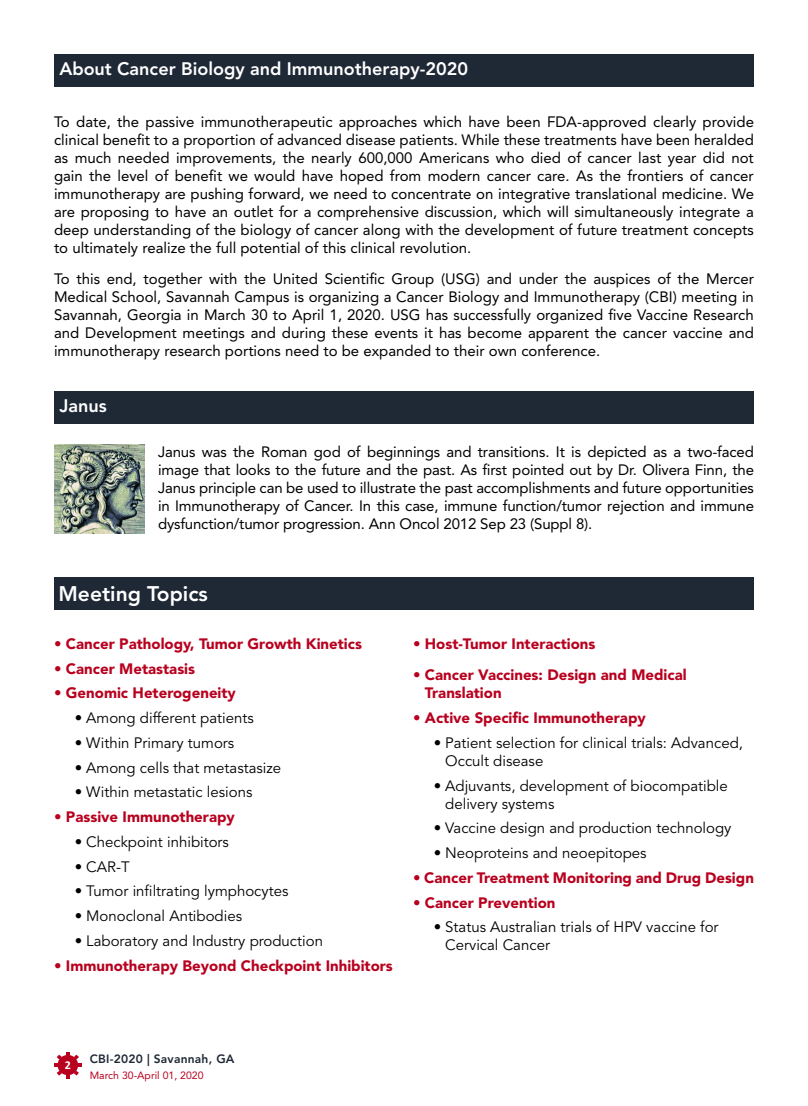
<style>
.page{position:relative;width:808px;height:1106px;background:#fff}
.page>*{position:absolute;margin:0;border:0;box-sizing:border-box;transform-origin:0 0}
.t1{font:800 21px "Avenir LT Std";color:#fff}
.t2{font:800 18px "Avenir LT Std";color:#fff}
.t3{font:15px/18px "Avenir LT Std";color:#000;text-align:justify}
.t4{font:15px/18px "Avenir LT Std";color:#000}
.t5{font:900 15px/18px "Avenir LT Std";color:#b8001f}
.t6{font:800 12px "Avenir LT Std";letter-spacing:.02em;color:#1f2936}
.t7{font:700 12px "Calibri";color:#fff}
.t8{font:10.5px "Avenir LT Std";color:#b8001f}
.s1{font-weight:300}
</style>
<div class="page">
<div style="left:54px;top:54px;width:700px;height:32px;background:#1f2936"></div>
<div style="left:54px;top:391px;width:700px;height:32px;background:#1f2936"></div>
<div style="left:54px;top:577px;width:700px;height:33px;background:#1f2936"></div>
<svg style="left:54px;top:1052px;width:28px;height:26px"></svg>
<div style="left:58px;top:1055px;width:20px;height:20px;background:#b8001f;border-radius:50%"></div>
<img style="left:54px;top:444px;width:90px;height:89px">
<p class="t2" style="left:59px;top:58px;width:410px">About Cancer Biology and Immunotherapy-2020</p>
<p class="t3" style="left:54px;top:113px;width:701px">To date, the passive immunotherapeutic approaches which have been FDA-approved clearly provide clinical benefit to a proportion of advanced disease patients. While these treatments have been heralded as much needed improvements, the nearly 600,000 Americans who died of cancer last year did not gain the level of benefit we would have hoped from modern cancer care. As the frontiers of cancer immunotherapy are pushing forward, we need to concentrate on integrative translational medicine. We are proposing to have an outlet for a comprehensive discussion, which will simultaneously integrate a deep understanding of the biology of cancer along with the development of future treatment concepts to ultimately realize the full potential of this clinical revolution.</p>
<p class="t3" style="left:54px;top:270px;width:701px">To this end, together with the United Scientific Group (USG) and under the auspices of the Mercer Medical School, Savannah Campus is organizing a Cancer Biology and Immunotherapy (CBI) meeting in Savannah, Georgia in March 30 to April 1, 2020. USG has successfully organized five Vaccine Research and Development meetings and during these events it has become apparent the cancer vaccine and immunotherapy research portions need to be expanded to their own conference.</p>
<p class="t2" style="left:59px;top:395px;width:49px">Janus</p>
<p class="t3" style="left:158px;top:443px;width:597px">Janus was the Roman god of beginnings and transitions. It is depicted as a two-faced image that looks to the future and the past. As first pointed out by Dr. Olivera Finn, the Janus principle can be used to illustrate the past accomplishments and future opportunities in Immunotherapy of Cancer. In this case, immune function/tumor rejection and immune dysfunction/tumor progression. Ann Oncol 2012 Sep 23 (Suppl 8).</p>
<h1 class="t1" style="left:58px;top:582px;width:151px">Meeting Topics</h1>
<p class="t5" style="left:54px;top:635px;width:309px">• Cancer Pathology, Tumor Growth Kinetics</p>
<p class="t5" style="left:54px;top:659px;width:143px">• Cancer Metastasis</p>
<p class="t5" style="left:54px;top:684px;width:183px">• Genomic Heterogeneity</p>
<p class="t4" style="left:75px;top:709px;width:180px"><span class="s1">•</span> Among different patients</p>
<p class="t4" style="left:75px;top:734px;width:161px"><span class="s1">•</span> Within Primary tumors</p>
<p class="t4" style="left:75px;top:759px;width:208px"><span class="s1">•</span> Among cells that metastasize</p>
<p class="t4" style="left:75px;top:784px;width:179px"><span class="s1">•</span> Within metastatic lesions</p>
<p class="t5" style="left:54px;top:808px;width:182px">• Passive Immunotherapy</p>
<p class="t4" style="left:75px;top:833px;width:156px"><span class="s1">•</span> Checkpoint inhibitors</p>
<p class="t4" style="left:75px;top:858px;width:56px"><span class="s1">•</span> CAR-T</p>
<p class="t4" style="left:75px;top:883px;width:215px"><span class="s1">•</span> Tumor infiltrating lymphocytes</p>
<p class="t4" style="left:75px;top:907px;width:169px"><span class="s1">•</span> Monoclonal Antibodies</p>
<p class="t4" style="left:75px;top:932px;width:250px"><span class="s1">•</span> Laboratory and Industry production</p>
<p class="t5" style="left:54px;top:956px;width:340px">• Immunotherapy Beyond Checkpoint Inhibitors</p>
<p class="t5" style="left:413px;top:635px;width:184px">• Host-Tumor Interactions</p>
<p class="t5" style="left:425px;top:666px;width:263px;text-indent:-12px">• Cancer Vaccines: Design and Medical<br>Translation</p>
<p class="t5" style="left:413px;top:709px;width:234px">• Active Specific Immunotherapy</p>
<p class="t4" style="left:445px;top:734px;width:299px;text-indent:-11px"><span class="s1">•</span> Patient selection for clinical trials: Advanced,<br>Occult disease</p>
<p class="t4" style="left:445px;top:777px;width:284px;text-indent:-11px"><span class="s1">•</span> Adjuvants, development of biocompatible delivery systems</p>
<p class="t4" style="left:434px;top:820px;width:299px"><span class="s1">•</span> Vaccine design and production technology</p>
<p class="t4" style="left:434px;top:844px;width:214px"><span class="s1">•</span> Neoproteins and neoepitopes</p>
<p class="t5" style="left:413px;top:869px;width:342px">• Cancer Treatment Monitoring and Drug Design</p>
<p class="t5" style="left:413px;top:893px;width:144px">• Cancer Prevention</p>
<p class="t4" style="left:445px;top:919px;width:275px;text-indent:-11px"><span class="s1">•</span> Status Australian trials of HPV vaccine for<br>Cervical Cancer</p>
<p class="t7" style="left:65px;top:1057px;width:8px">2</p>
<p class="t6" style="left:90px;top:1052px;width:146px">CBI-2020 | Savannah, GA</p>
<p class="t8" style="left:90px;top:1069px;width:115px">March 30-April 01, 2020</p>
</div>
